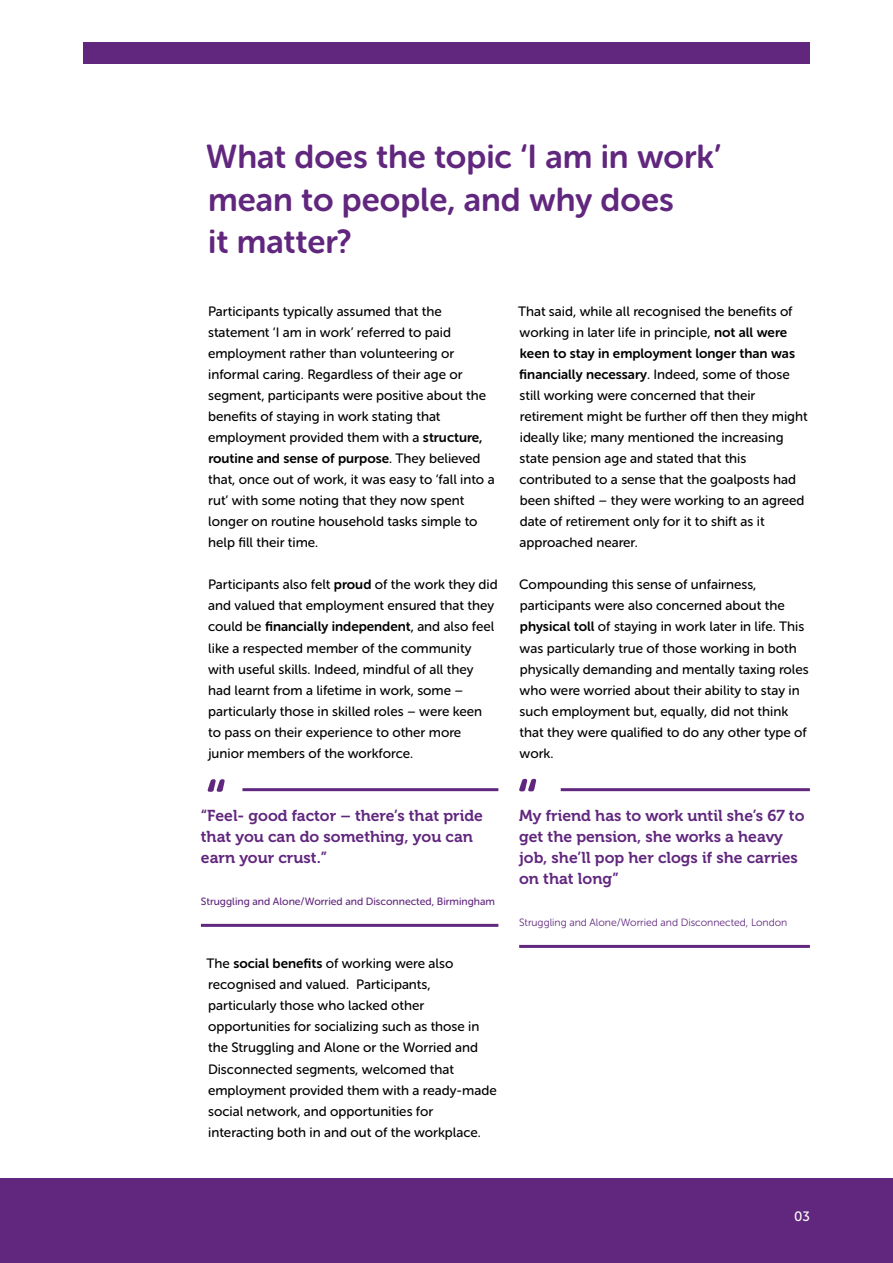
<style>
.page{position:relative;width:893px;height:1263px;background:#fff}
.page>*{position:absolute;margin:0;border:0;box-sizing:border-box;transform-origin:0 0}
.t1{font:33px/42.2px "Museo Sans Rounded 700";color:#61277e}
.t2{font:15.75px/21px "Museo 700";color:#61277e}
.t3{font:13.5px/21px "Museo Sans Rounded 500";color:#000}
.t4{font:13.5px/21px "Museo Sans Rounded 700";color:#000}
.t5{font:13.5px "Museo Sans Rounded 500";color:#fff}
.t6{font:10.5px "Museo Sans Rounded 500";color:#61277e}
.t7{font:10.5px "Museo Sans Rounded 300";color:#61277e}
.s1{font-family:"Museo Sans Rounded 700"}
.s2{font-family:"Museo Sans Rounded 500"}
</style>
<div class="page">
<div style="left:0;top:1179px;width:893px;height:84px;background:#61277e"></div>
<div style="left:83px;top:42px;width:727px;height:21px;background:#61277e"></div>
<hr style="left:242px;top:788px;width:256px;height:3px;background:#61277e">
<hr style="left:201px;top:924px;width:297px;height:3px;background:#61277e">
<hr style="left:561px;top:788px;width:249px;height:3px;background:#61277e">
<hr style="left:519px;top:945px;width:291px;height:3px;background:#61277e">
<svg style="left:207px;top:779px;width:18px;height:13px"></svg>
<svg style="left:519px;top:779px;width:17px;height:12px"></svg>
<h1 class="t1" style="left:206px;top:136px;width:517px">What does the topic ‘I am in work’ mean to people, and why does<br>it matter?</h1>
<p class="t3" style="left:208px;top:301px;width:280px">Participants typically assumed that the statement ‘I am in work’ referred to paid employment rather than volunteering or informal caring. Regardless of their age or segment, participants were positive about the benefits of staying in work stating that employment provided them with a <span class="s1">structure,</span></p>
<p class="t4" style="left:208px;top:448px;width:274px">routine and sense of purpose<span class="s2">. They believed</span></p>
<p class="t3" style="left:208px;top:469px;width:288px">that, once out of work, it was easy to ‘fall into a rut’ with some noting that they now spent longer on routine household tasks simple to help fill their time.</p>
<p class="t3" style="left:208px;top:574px;width:291px">Participants also felt <span class="s1">proud</span> of the work they did and valued that employment ensured that they</p>
<p class="t4" style="left:208px;top:616px;width:288px"><span class="s2">could be</span> financially independent<span class="s2">, and also feel</span></p>
<p class="t3" style="left:208px;top:637px;width:276px">like a respected member of the community with useful skills. Indeed, mindful of all they had learnt from a lifetime in work, some – particularly those in skilled roles – were keen to pass on their experience to other more junior members of the workforce.</p>
<p class="t2" style="left:201px;top:805px;width:284px">“Feel- good factor – there’s that pride that you can do something, you can earn your crust.”</p>
<p class="t6" style="left:201px;top:896px;width:296px">Struggling and Alone/Worried and Disconnected, Birmingham</p>
<p class="t3" style="left:207px;top:953px;width:292px">The <span class="s1">social benefits</span> of working were also recognised and valued. Participants, particularly those who lacked other opportunities for socializing such as those in the Struggling and Alone or the Worried and Disconnected segments, welcomed that employment provided them with a ready-made social network, and opportunities for interacting both in and out of the workplace.</p>
<p class="t3" style="left:518px;top:301px;width:276px">That said, while all recognised the benefits of working in later life in principle, <span class="s1">not all were</span></p>
<p class="t4" style="left:519px;top:343px;width:277px">keen to stay in employment longer than was financially necessary<span class="s2">. Indeed, some of those</span></p>
<p class="t3" style="left:519px;top:385px;width:290px">still working were concerned that their retirement might be further off then they might ideally like; many mentioned the increasing state pension age and stated that this contributed to a sense that the goalposts had been shifted – they were working to an agreed date of retirement only for it to shift as it approached nearer.</p>
<p class="t3" style="left:519px;top:574px;width:291px">Compounding this sense of unfairness, participants were also concerned about the <span class="s1">physical toll</span> of staying in work later in life. This was particularly true of those working in both physically demanding and mentally taxing roles who were worried about their ability to stay in such employment but, equally, did not think that they were qualified to do any other type of work.</p>
<p class="t2" style="left:519px;top:805px;width:287px">My friend has to work until she’s 67 to get the pension, she works a heavy job, she’ll pop her clogs if she carries on that long”</p>
<p class="t7" style="left:519px;top:917px;width:270px">Struggling and Alone/Worried and Disconnected, London</p>
<p class="t5" style="left:794px;top:1209px;width:17px">03</p>
</div>
